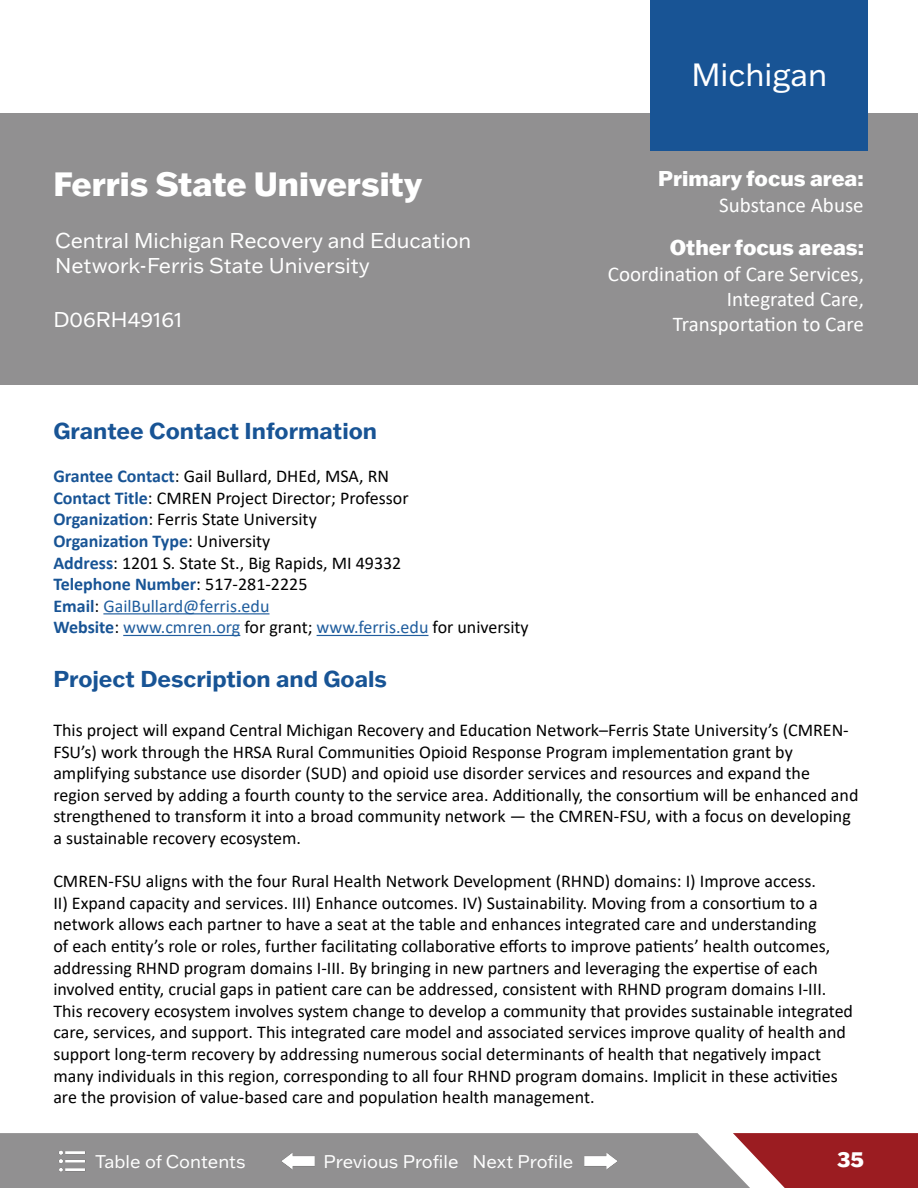
<style>
.page{position:relative;width:918px;height:1188px;background:#fff}
.page>*{position:absolute;margin:0;border:0;box-sizing:border-box;transform-origin:0 0}
.t1{font:800 33px "Franklin Gothic ATF";color:#fff}
.State_Title{font:31.5px "Franklin Gothic ATF";color:#fff}
.t2{font:700 22.5px "Franklin Gothic ATF";color:#185495}
.Organizational___and_Type_Header{font:21px/25.2px "Franklin Gothic ATF";color:#fff}
.focus_areas{font:21px "Calibri";color:#fff}
.Table_Titles{font:800 21px/25.2px "Franklin Gothic ATF";color:#fff;text-align:right}
.Body{font:18px/21.6px "Calibri";color:#000}
.Body-2{font:18px "Calibri";color:#215e9e}
.Body-3{font:700 18px "Calibri";color:#185495}
.t3{font:18px "Franklin Gothic ATF";color:#fff}
.s1{font-family:"Calibri";font-weight:400}
.s2{font-weight:700;color:#185495}
.s3{font-weight:400;color:#000}
.s4{color:#000}
</style>
<div class="page">
<svg style="left:0;top:1133px;width:918px;height:55px;background:#977e80"></svg>
<div style="left:0;top:113px;width:918px;height:272px;background:#919091"></div>
<div style="left:650px;top:0;width:218px;height:151px;background:#185495"></div>
<hr style="left:103px;top:613px;width:166px;height:1px;background:#215e9e">
<hr style="left:123px;top:635px;width:117px;height:1px;background:#215e9e">
<hr style="left:317px;top:635px;width:112px;height:1px;background:#215e9e">
<img style="left:277px;top:1141px;width:41px;height:41px">
<img style="left:581px;top:1141px;width:40px;height:41px">
<img style="left:55px;top:1145px;width:33px;height:33px">
<h1 class="t1" style="left:53px;top:161px;width:370px">Ferris State University</h1>
<p class="Organizational___and_Type_Header" style="left:55px;top:228px;width:418px">Central Michigan Recovery and Education<br>Network-Ferris State University</p>
<p class="State_Title" style="left:691px;top:54px;width:137px">Michigan</p>
<p class="Table_Titles" style="left:658px;top:166px;width:207px">Primary focus area:<br><span class="s1">Substance Abuse</span></p>
<p class="Table_Titles" style="left:670px;top:235px;width:196px">Other focus areas:</p>
<p class="focus_areas" style="left:608px;top:259px;width:258px">Coordination of Care Services,</p>
<p class="focus_areas" style="left:727px;top:284px;width:139px">Integrated Care,</p>
<p class="Organizational___and_Type_Header" style="left:53px;top:307px;width:131px">D06RH49161</p>
<p class="focus_areas" style="left:673px;top:310px;width:193px">Transportation to Care</p>
<h2 class="t2" style="left:53px;top:416px;width:325px">Grantee Contact Information</h2>
<p class="Body" style="left:53px;top:465px;width:337px"><span class="s2">Grantee Contact</span>: Gail Bullard, DHEd, MSA, RN</p>
<p class="Body" style="left:53px;top:487px;width:357px"><span class="s2">Contact Title</span>: CMREN Project Director; Professor</p>
<p class="Body" style="left:53px;top:508px;width:265px"><span class="s2">Organization</span>: Ferris State University</p>
<p class="Body-3" style="left:53px;top:528px;width:218px">Organization Type<span class="s3">: University</span></p>
<p class="Body" style="left:53px;top:551px;width:350px"><span class="s2">Address</span>: 1201 S. State St., Big Rapids, MI 49332</p>
<p class="Body-3" style="left:53px;top:572px;width:256px">Telephone Number<span class="s3">: 517-281-2225</span></p>
<p class="Body-2" style="left:53px;top:593px;width:218px"><span class="s2">Email</span><span class="s4">:</span> GailBullard@ferris.edu</p>
<p class="Body-2" style="left:53px;top:615px;width:477px"><span class="s2">Website</span><span class="s4">:</span> www.cmren.org <span class="s4">for grant;</span> www.ferris.edu <span class="s4">for university</span></p>
<h2 class="t2" style="left:53px;top:664px;width:335px">Project Description and Goals</h2>
<p class="Body" style="left:53px;top:719px;width:807px">This project will expand Central Michigan Recovery and Education Network–Ferris State University’s (CMREN-FSU’s) work through the HRSA Rural Communities Opioid Response Program implementation grant by amplifying substance use disorder (SUD) and opioid use disorder services and resources and expand the region served by adding a fourth county to the service area. Additionally, the consortium will be enhanced and strengthened to transform it into a broad community network — the CMREN-FSU, with a focus on developing a sustainable recovery ecosystem.</p>
<p class="Body" style="left:53px;top:870px;width:801px">CMREN-FSU aligns with the four Rural Health Network Development (RHND) domains: I) Improve access.<br>II) Expand capacity and services. III) Enhance outcomes. IV) Sustainability. Moving from a consortium to a network allows each partner to have a seat at the table and enhances integrated care and understanding<br>of each entity’s role or roles, further facilitating collaborative efforts to improve patients’ health outcomes, addressing RHND program domains I-III. By bringing in new partners and leveraging the expertise of each involved entity, crucial gaps in patient care can be addressed, consistent with RHND program domains I-III.<br>This recovery ecosystem involves system change to develop a community that provides sustainable integrated care, services, and support. This integrated care model and associated services improve quality of health and support long-term recovery by addressing numerous social determinants of health that negatively impact many individuals in this region, corresponding to all four RHND program domains. Implicit in these activities are the provision of value-based care and population health management.</p>
<p class="t3" style="left:95px;top:1150px;width:152px">Table of Contents</p>
<p class="t3" style="left:323px;top:1150px;width:137px">Previous Profile</p>
<p class="t3" style="left:473px;top:1150px;width:102px">Next Profile</p>
<p class="Table_Titles" style="left:837px;top:1146px;width:28px">35</p>
</div>
